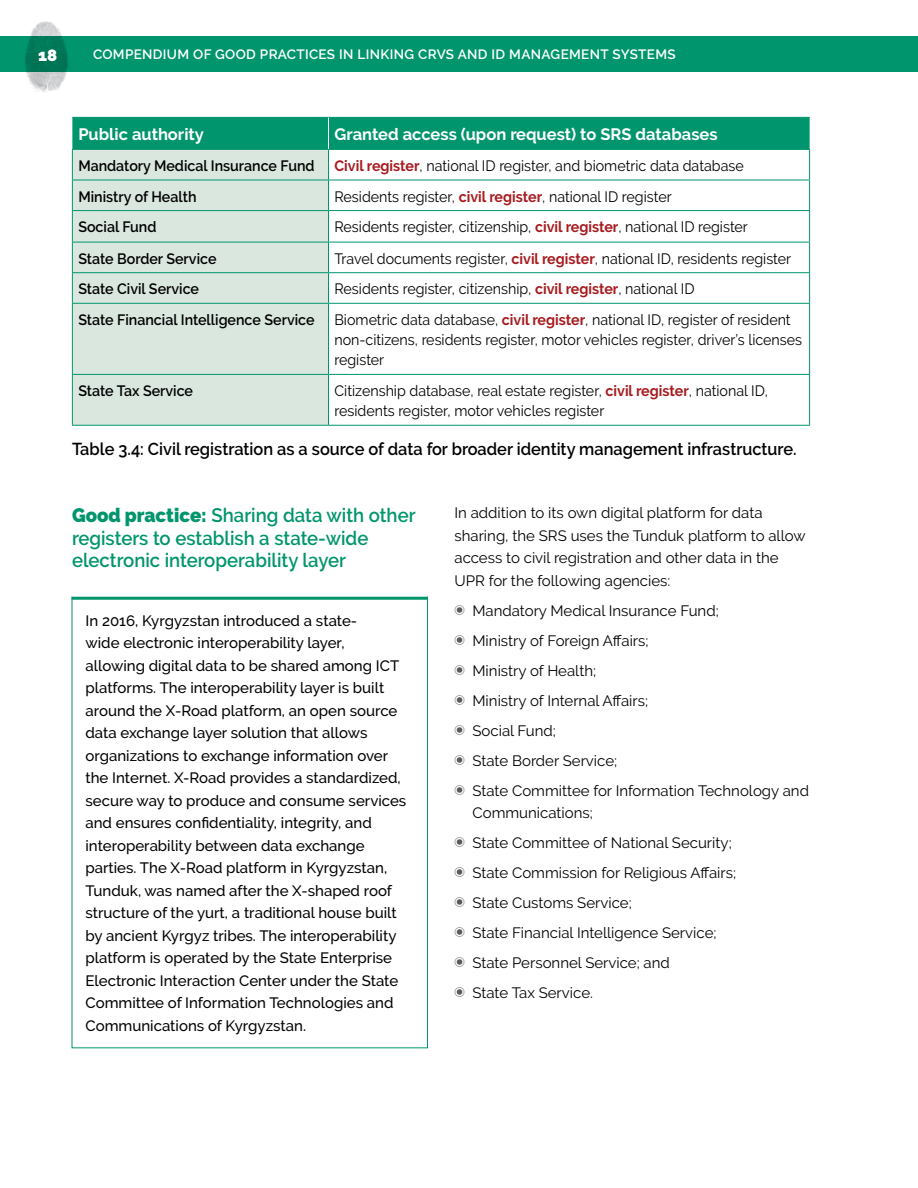
<style>
.page{position:relative;width:918px;height:1188px;background:#fff}
.page>*{position:absolute;margin:0;border:0;box-sizing:border-box;transform-origin:0 0}
.H_good_practice{font:600 19.5px/22.5px "Raleway";color:#00956d;scale:.95 1}
.Caption_table{font:600 17.25px "Raleway";color:#000;scale:.95 1}
.T1{font:700 16.5px "Raleway";color:#fff}
.t1{font:800 16.5px "Raleway";color:#fff}
.P_boxed_text{font:500 15px/22.5px "Raleway";color:#000}
.T2{font:15px/20.2px "Raleway";color:#000;scale:.95 1}
.T2-2{font:15px/22.5px "Raleway";color:#000}
.T2-3{font:600 15px "Raleway";color:#000;scale:.95 1}
.t2{font:600 13.5px "Raleway";letter-spacing:.025em;color:#fff}
.s1{font-weight:700;color:#a71c20}
.s2{font-weight:900}
.s3{font-family:"Carta";color:#58595b}
</style>
<div class="page">
<img style="left:26px;top:21px;width:41px;height:71px">
<div style="left:0;top:36px;width:918px;height:36px;background:#00956d"></div>
<div style="left:72px;top:118px;width:738px;height:31px;background:#00956d"></div>
<div style="left:73px;top:150px;width:255px;height:275px;background:#dae7df"></div>
<hr style="left:72px;top:180px;width:256px;height:1px;background:#00956d">
<hr style="left:328px;top:180px;width:482px;height:1px;background:#00956d">
<hr style="left:72px;top:210px;width:256px;height:1px;background:#00956d">
<hr style="left:328px;top:210px;width:482px;height:1px;background:#00956d">
<hr style="left:72px;top:242px;width:256px;height:1px;background:#00956d">
<hr style="left:328px;top:242px;width:482px;height:1px;background:#00956d">
<hr style="left:72px;top:272px;width:256px;height:1px;background:#00956d">
<hr style="left:328px;top:272px;width:482px;height:1px;background:#00956d">
<hr style="left:72px;top:303px;width:256px;height:1px;background:#00956d">
<hr style="left:328px;top:303px;width:482px;height:1px;background:#00956d">
<hr style="left:72px;top:374px;width:256px;height:1px;background:#00956d">
<hr style="left:328px;top:374px;width:482px;height:1px;background:#00956d">
<hr style="left:72px;top:117px;width:256px;height:1px;background:#00956d">
<hr style="left:328px;top:117px;width:482px;height:1px;background:#00956d">
<hr style="left:328px;top:118px;width:1px;height:31px;background:#fff">
<hr style="left:72px;top:149px;width:256px;height:1px;background:#00956d">
<hr style="left:72px;top:150px;width:1px;height:30px;background:#00956d">
<hr style="left:328px;top:149px;width:482px;height:1px;background:#00956d">
<hr style="left:328px;top:150px;width:1px;height:30px;background:#00956d">
<hr style="left:809px;top:150px;width:1px;height:30px;background:#00956d">
<hr style="left:72px;top:180px;width:1px;height:30px;background:#00956d">
<hr style="left:328px;top:180px;width:1px;height:30px;background:#00956d">
<hr style="left:809px;top:180px;width:1px;height:30px;background:#00956d">
<hr style="left:72px;top:211px;width:1px;height:31px;background:#00956d">
<hr style="left:328px;top:211px;width:1px;height:31px;background:#00956d">
<hr style="left:809px;top:211px;width:1px;height:31px;background:#00956d">
<hr style="left:72px;top:242px;width:1px;height:30px;background:#00956d">
<hr style="left:328px;top:242px;width:1px;height:30px;background:#00956d">
<hr style="left:809px;top:242px;width:1px;height:30px;background:#00956d">
<hr style="left:72px;top:273px;width:1px;height:30px;background:#00956d">
<hr style="left:328px;top:273px;width:1px;height:30px;background:#00956d">
<hr style="left:809px;top:273px;width:1px;height:30px;background:#00956d">
<hr style="left:72px;top:304px;width:1px;height:70px;background:#00956d">
<hr style="left:328px;top:304px;width:1px;height:70px;background:#00956d">
<hr style="left:809px;top:304px;width:1px;height:70px;background:#00956d">
<hr style="left:72px;top:375px;width:1px;height:50px;background:#00956d">
<hr style="left:328px;top:375px;width:1px;height:50px;background:#00956d">
<hr style="left:809px;top:375px;width:1px;height:50px;background:#00956d">
<hr style="left:72px;top:425px;width:256px;height:1px;background:#00956d">
<hr style="left:328px;top:425px;width:482px;height:1px;background:#00956d">
<hr style="left:72px;top:597px;width:356px;height:3px;background:#00956d">
<p class="t1" style="left:38px;top:45px;width:21px">18</p>
<p class="t2" style="left:93px;top:47px;width:584px">COMPENDIUM OF GOOD PRACTICES IN LINKING CRVS AND ID MANAGEMENT SYSTEMS</p>
<p class="T1" style="left:78px;top:125px;width:127px">Public authority</p>
<p class="T1" style="left:334px;top:125px;width:385px">Granted access (upon request) to SRS databases</p>
<p class="T2-3" style="left:78px;top:157px;width:250px">Mandatory Medical Insurance Fund</p>
<p class="T2" style="left:334px;top:156px;width:432px"><span class="s1">Civil register</span>, national ID register, and biometric data database</p>
<p class="T2-3" style="left:78px;top:188px;width:126px">Ministry of Health</p>
<p class="T2" style="left:334px;top:186px;width:356px">Residents register, <span class="s1">civil register</span>, national ID register</p>
<p class="T2-3" style="left:78px;top:218px;width:84px">Social Fund</p>
<p class="T2" style="left:334px;top:217px;width:437px">Residents register, citizenship, <span class="s1">civil register</span>, national ID register</p>
<p class="T2-3" style="left:78px;top:250px;width:147px">State Border Service</p>
<p class="T2" style="left:334px;top:248px;width:482px">Travel documents register, <span class="s1">civil register</span>, national ID, residents register</p>
<p class="T2-3" style="left:78px;top:280px;width:129px">State Civil Service</p>
<p class="T2" style="left:334px;top:279px;width:381px">Residents register, citizenship, <span class="s1">civil register</span>, national ID</p>
<p class="T2-3" style="left:78px;top:311px;width:250px">State Financial Intelligence Service</p>
<p class="T2" style="left:334px;top:309px;width:494px">Biometric data database, <span class="s1">civil register</span>, national ID, register of resident non-citizens, residents register, motor vehicles register, driver’s licenses register</p>
<p class="T2-3" style="left:78px;top:382px;width:122px">State Tax Service</p>
<p class="T2" style="left:334px;top:381px;width:458px">Citizenship database, real estate register, <span class="s1">civil register</span>, national ID, residents register, motor vehicles register</p>
<p class="Caption_table" style="left:72px;top:439px;width:764px">Table 3.4: Civil registration as a source of data for broader identity management infrastructure.</p>
<p class="H_good_practice" style="left:72px;top:504px;width:363px"><span class="s2">Good practice:</span> Sharing data with other registers to establish a state-wide electronic interoperability layer</p>
<p class="P_boxed_text" style="left:86px;top:609px;width:322px">In 2016, Kyrgyzstan introduced a state-<br>wide electronic interoperability layer, allowing digital data to be shared among ICT platforms. The interoperability layer is built around the X-Road platform, an open source data exchange layer solution that allows organizations to exchange information over the Internet. X-Road provides a standardized, secure way to produce and consume services and ensures confidentiality, integrity, and interoperability between data exchange parties. The X-Road platform in Kyrgyzstan, Tunduk, was named after the X-shaped roof structure of the yurt, a traditional house built by ancient Kyrgyz tribes. The interoperability platform is operated by the State Enterprise Electronic Interaction Center under the State Committee of Information Technologies and Communications of Kyrgyzstan.</p>
<p class="T2-2" style="left:454px;top:502px;width:353px">In addition to its own digital platform for data sharing, the SRS uses the Tunduk platform to allow access to civil registration and other data in the UPR for the following agencies:</p>
<p class="T2-2" style="left:454px;top:599px;width:266px"><span class="s3">T</span> Mandatory Medical Insurance Fund;</p>
<p class="T2-2" style="left:454px;top:629px;width:196px"><span class="s3">T</span> Ministry of Foreign Affairs;</p>
<p class="T2-2" style="left:454px;top:659px;width:143px"><span class="s3">T</span> Ministry of Health;</p>
<p class="T2-2" style="left:454px;top:689px;width:195px"><span class="s3">T</span> Ministry of Internal Affairs;</p>
<p class="T2-2" style="left:454px;top:719px;width:103px"><span class="s3">T</span> Social Fund;</p>
<p class="T2-2" style="left:454px;top:749px;width:164px"><span class="s3">T</span> State Border Service;</p>
<p class="T2-2" style="left:472px;top:779px;width:338px;text-indent:-18px"><span class="s3">T</span> State Committee for Information Technology and<br>Communications;</p>
<p class="T2-2" style="left:454px;top:832px;width:279px"><span class="s3">T</span> State Committee of National Security;</p>
<p class="T2-2" style="left:454px;top:862px;width:283px"><span class="s3">T</span> State Commission for Religious Affairs;</p>
<p class="T2-2" style="left:454px;top:892px;width:179px"><span class="s3">T</span> State Customs Service;</p>
<p class="T2-2" style="left:454px;top:922px;width:264px"><span class="s3">T</span> State Financial Intelligence Service;</p>
<p class="T2-2" style="left:454px;top:952px;width:217px"><span class="s3">T</span> State Personnel Service; and</p>
<p class="T2-2" style="left:454px;top:982px;width:140px"><span class="s3">T</span> State Tax Service.</p>
</div>
